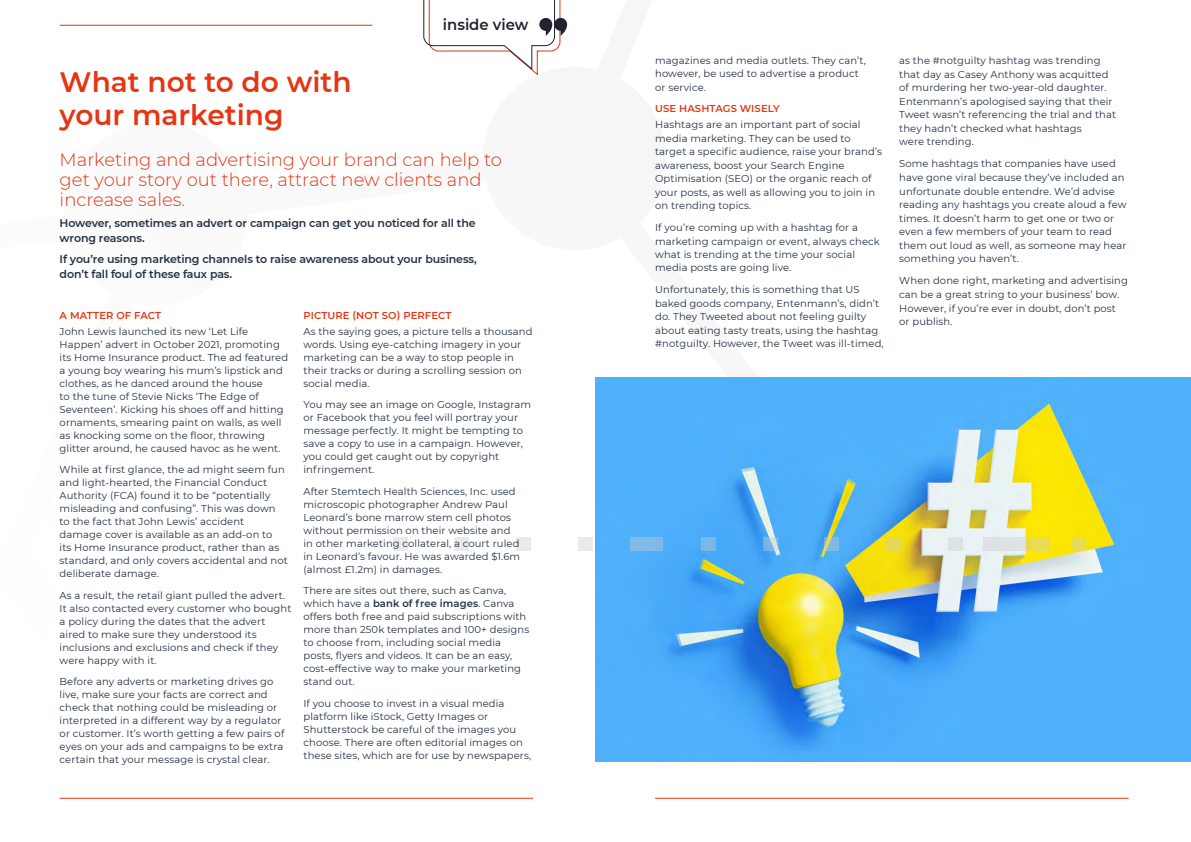
<style>
.page{position:relative;width:1191px;height:842px;background:#fff}
.page>*{position:absolute;margin:0;border:0;box-sizing:border-box;transform-origin:0 0}
.t1{font:600 28px/33px "Montserrat";color:#e43612}
.t2{font:300 18px/20px "Montserrat";color:#e43612}
.t3{font:600 15.1px "Montserrat";color:#212430}
.t4{font:600 11px/15px "Montserrat";letter-spacing:-.01em;color:#253143}
.t5{font:10px/13px "Montserrat";letter-spacing:.01em;color:#253143}
.t6{font:600 10px "Montserrat";letter-spacing:.01em;color:#e43612}
.s1{font-weight:600}
</style>
<div class="page">
<img style="left:595px;top:377px;width:596px;height:384px">
<hr style="left:60px;top:798px;width:473px;height:1px;background:#e43612">
<hr style="left:655px;top:798px;width:473px;height:1px;background:#e43612">
<div style="left:393px;top:537px;width:14px;height:14px;background:#eaeaea"></div>
<div style="left:454px;top:537px;width:15px;height:14px;background:#eaeaea"></div>
<div style="left:516px;top:537px;width:14px;height:14px;background:#eaeaea"></div>
<div style="left:578px;top:537px;width:14px;height:14px;background:#eaeaea"></div>
<div style="left:630px;top:537px;width:33px;height:14px;background:#80bae8"></div>
<div style="left:701px;top:537px;width:14px;height:14px;background:#7bb7e7"></div>
<svg style="left:763px;top:537px;width:14px;height:14px"></svg>
<svg style="left:824px;top:537px;width:15px;height:14px"></svg>
<div style="left:886px;top:537px;width:14px;height:14px;background:#e5d854"></div>
<div style="left:948px;top:537px;width:14px;height:14px;background:#dde3e4"></div>
<svg style="left:983px;top:537px;width:67px;height:14px"></svg>
<div style="left:1071px;top:537px;width:14px;height:14px;background:#e7db53"></div>
<svg style="left:423px;top:0;width:144px;height:75px"></svg>
<hr style="left:60px;top:25px;width:312px;height:1px;background:#e43612">
<h3 class="t3" style="left:443px;top:14px;width:87px">inside view</h3>
<h1 class="t1" style="left:60px;top:64px;width:293px">What not to do with your marketing</h1>
<h2 class="t2" style="left:60px;top:149px;width:444px">Marketing and advertising your brand can help to get your story out there, attract new clients and increase sales.</h2>
<p class="t4" style="left:60px;top:215px;width:418px">However, sometimes an advert or campaign can get you noticed for all the wrong reasons.</p>
<p class="t4" style="left:60px;top:251px;width:419px">If you’re using marketing channels to raise awareness about your business, don’t fall foul of these faux pas.</p>
<p class="t6" style="left:60px;top:308px;width:103px">A MATTER OF FACT</p>
<p class="t5" style="left:60px;top:324px;width:230px">John Lewis launched its new ‘Let Life Happen’ advert in October 2021, promoting its Home Insurance product. The ad featured a young boy wearing his mum’s lipstick and clothes, as he danced around the house<br>to the tune of Stevie Nicks ‘The Edge of Seventeen’. Kicking his shoes off and hitting ornaments, smearing paint on walls, as well as knocking some on the floor, throwing glitter around, he caused havoc as he went.</p>
<p class="t5" style="left:60px;top:463px;width:230px">While at first glance, the ad might seem fun and light-hearted, the Financial Conduct Authority (FCA) found it to be “potentially misleading and confusing”. This was down to the fact that John Lewis’ accident damage cover is available as an add-on to<br>its Home Insurance product, rather than as standard, and only covers accidental and not deliberate damage.</p>
<p class="t5" style="left:60px;top:588px;width:233px">As a result, the retail giant pulled the advert.<br>It also contacted every customer who bought a policy during the dates that the advert aired to make sure they understood its inclusions and exclusions and check if they were happy with it.</p>
<p class="t5" style="left:60px;top:675px;width:226px">Before any adverts or marketing drives go live, make sure your facts are correct and check that nothing could be misleading or interpreted in a different way by a regulator or customer. It’s worth getting a few pairs of eyes on your ads and campaigns to be extra certain that your message is crystal clear.</p>
<p class="t6" style="left:303px;top:308px;width:149px">PICTURE (NOT SO) PERFECT</p>
<p class="t5" style="left:303px;top:324px;width:231px">As the saying goes, a picture tells a thousand words. Using eye-catching imagery in your marketing can be a way to stop people in their tracks or during a scrolling session on social media.</p>
<p class="t5" style="left:303px;top:398px;width:229px">You may see an image on Google, Instagram or Facebook that you feel will portray your message perfectly. It might be tempting to save a copy to use in a campaign. However, you could get caught out by copyright infringement.</p>
<p class="t5" style="left:303px;top:484px;width:218px">After Stemtech Health Sciences, Inc. used microscopic photographer Andrew Paul Leonard’s bone marrow stem cell photos without permission on their website and in other marketing collateral, a court ruled in Leonard’s favour. He was awarded $1.6m (almost £1.2m) in damages.</p>
<p class="t5" style="left:303px;top:584px;width:227px">There are sites out there, such as Canva, which have a <span class="s1">bank of free images</span>. Canva offers both free and paid subscriptions with more than 250k templates and 100+ designs to choose from, including social media posts, flyers and videos. It can be an easy, cost-effective way to make your marketing stand out.</p>
<p class="t5" style="left:303px;top:696px;width:229px">If you choose to invest in a visual media platform like iStock, Getty Images or Shutterstock be careful of the images you choose. There are often editorial images on these sites, which are for use by newspapers,</p>
<p class="t5" style="left:655px;top:53px;width:212px;line-height:13.5px">magazines and media outlets. They can’t, however, be used to advertise a product or service.</p>
<p class="t6" style="left:655px;top:101px;width:126px">USE HASHTAGS WISELY</p>
<p class="t5" style="left:655px;top:118px;width:228px;line-height:13.5px">Hashtags are an important part of social media marketing. They can be used to target a specific audience, raise your brand’s awareness, boost your Search Engine Optimisation (SEO) or the organic reach of your posts, as well as allowing you to join in on trending topics.</p>
<p class="t5" style="left:655px;top:220px;width:226px;line-height:13.5px">If you’re coming up with a hashtag for a marketing campaign or event, always check what is trending at the time your social media posts are going live.</p>
<p class="t5" style="left:655px;top:283px;width:230px;line-height:13.5px">Unfortunately, this is something that US baked goods company, Entenmann’s, didn’t do. They Tweeted about not feeling guilty about eating tasty treats, using the hashtag #notguilty. However, the Tweet was ill-timed,</p>
<p class="t5" style="left:899px;top:53px;width:218px;line-height:13.6px">as the #notguilty hashtag was trending that day as Casey Anthony was acquitted of murdering her two-year-old daughter.<br>Entenmann’s apologised saying that their Tweet wasn’t referencing the trial and that they hadn’t checked what hashtags<br>were trending.</p>
<p class="t5" style="left:899px;top:157px;width:229px;line-height:13.6px">Some hashtags that companies have used have gone viral because they’ve included an unfortunate double entendre. We’d advise reading any hashtags you create aloud a few times. It doesn’t harm to get one or two or even a few members of your team to read them out loud as well, as someone may hear something you haven’t.</p>
<p class="t5" style="left:899px;top:274px;width:230px;line-height:13.6px">When done right, marketing and advertising can be a great string to your business’ bow.<br>However, if you’re ever in doubt, don’t post or publish.</p>
</div>
